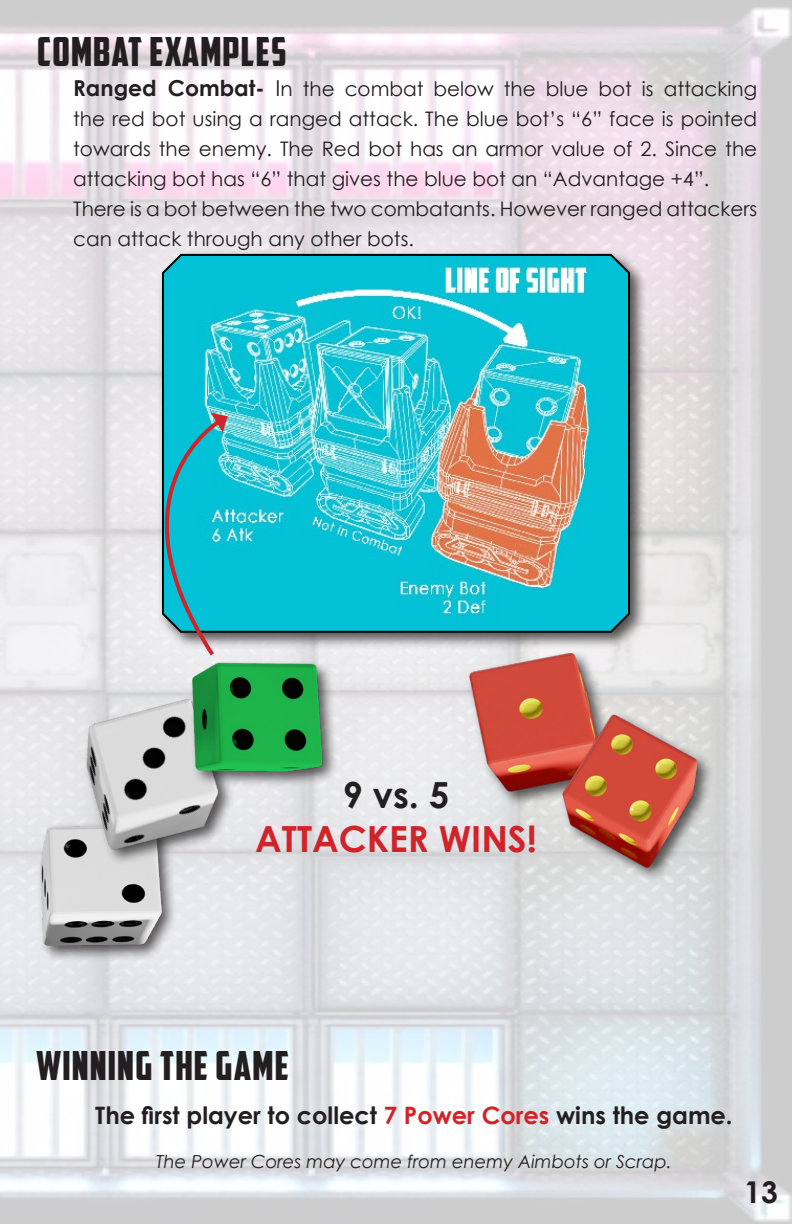
<style>
.page{position:relative;width:792px;height:1224px;background:#fff}
.page>*{position:absolute;margin:0;border:0;box-sizing:border-box;transform-origin:0 0}
.t1{font:40px "American Captain";letter-spacing:.03em;color:#231f20}
.t2{font:700 36px "Century Gothic";color:#d1232a}
.t3{font:700 36px "Century Gothic";color:#231f20}
.t4{font:700 30px "Century Gothic";color:#231f20}
.t5{font:700 24px "Century Gothic";color:#231f20}
.t6{font:20px/30px "Century Gothic";color:#231f20;text-align:justify}
.t7{font:italic 18px "Century Gothic";color:#231f20}
.s1{font-weight:700;font-size:22px}
.s2{font-size:22px}
.s3{color:#d1232a}
</style>
<div class="page">
<div style="left:157px;top:249px;width:490px;height:401px;background:#231f20;opacity:.75"></div>
<img style="left:161px;top:252px;width:470px;height:382px">
<div style="left:37px;top:821px;width:141px;height:141px;background:#231f20;opacity:.75"></div>
<img style="left:40px;top:825px;width:121px;height:121px">
<img style="left:43px;top:666px;width:216px;height:215px">
<div style="left:465px;top:649px;width:155px;height:159px;background:#231f20;opacity:.75"></div>
<img style="left:469px;top:652px;width:135px;height:140px">
<div style="left:559px;top:712px;width:155px;height:171px;background:#231f20;opacity:.75"></div>
<img style="left:563px;top:715px;width:135px;height:152px">
<svg style="left:106px;top:413px;width:122px;height:247px;background:#84cad5"></svg>
<div style="left:188px;top:659px;width:150px;height:129px;background:#231f20;opacity:.75"></div>
<img style="left:192px;top:663px;width:130px;height:109px">
<p class="t1" style="left:37px;top:28px;width:251px">COMBAT EXAMPLES</p>
<p class="t6" style="left:73px;top:73px;width:686px"><span class="s1">Ranged Combat-</span> <span class="s2">I</span>n the combat below the blue bot is attacking the red bot using a ranged attack. The blue bot’s “6” face is pointed towards the enemy. The Red bot has an armor value of 2. Since the attacking bot has “6” that gives the blue bot an “Advantage +4”.</p>
<p class="t6" style="left:73px;top:193px;width:686px">There is a bot between the two combatants. However ranged attackers can attack through any other bots.</p>
<p class="t3" style="left:343px;top:768px;width:108px">9 vs. 5</p>
<p class="t2" style="left:255px;top:811px;width:283px">ATTACKER WINS!</p>
<p class="t1" style="left:36px;top:1041px;width:255px">WINNING THE GAME</p>
<p class="t5" style="left:95px;top:1097px;width:639px">The first player to collect <span class="s3">7 Power Cores</span> wins the game.</p>
<p class="t7" style="left:156px;top:1149px;width:517px">The Power Cores may come from enemy Aimbots or Scrap.</p>
<h3 class="t4" style="left:744px;top:1170px;width:35px">13</h3>
</div>
